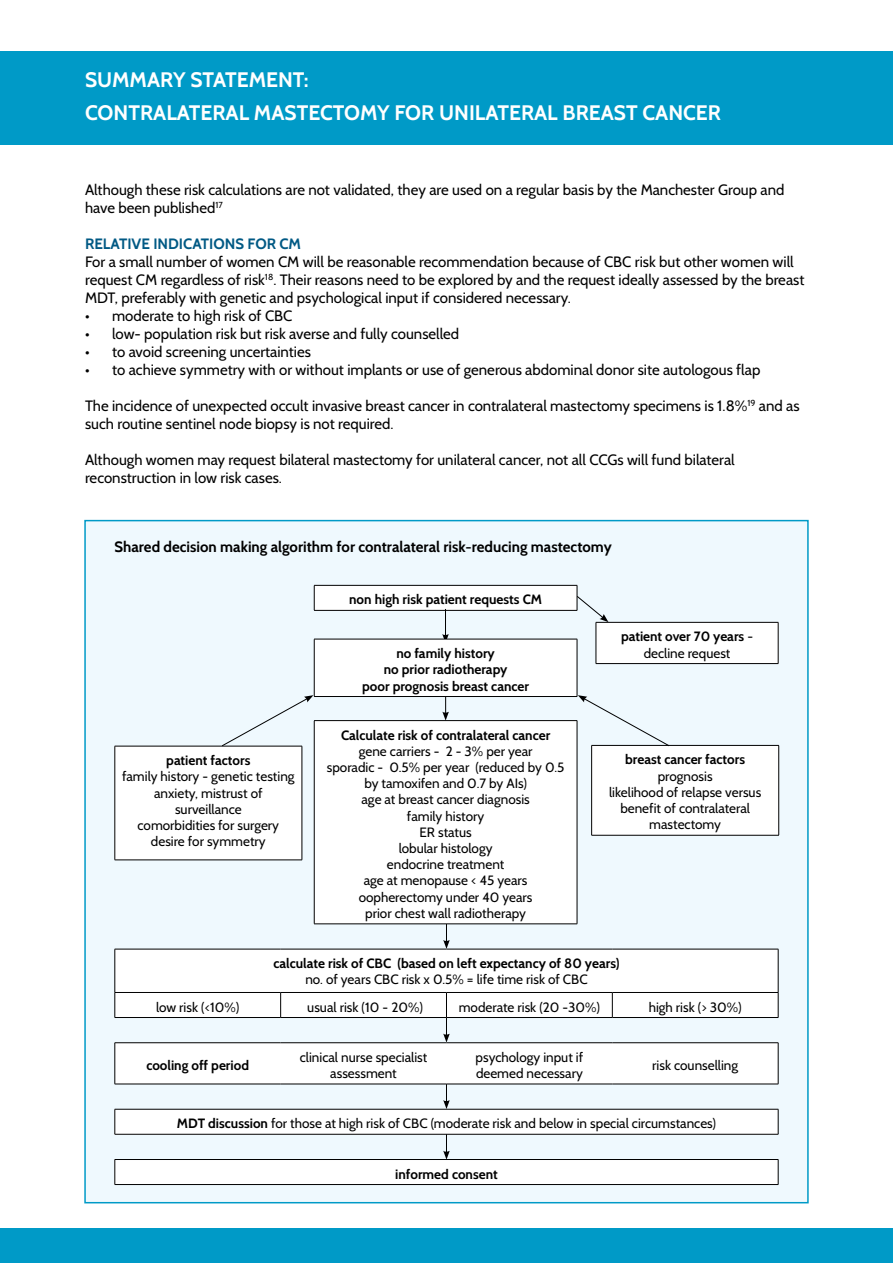
<style>
.page{position:relative;width:893px;height:1263px;background:#fff}
.page>*{position:absolute;margin:0;border:0;box-sizing:border-box;transform-origin:0 0}
.t1{font:700 21px/33.8px "Cabin";color:#fff}
.t2{font:15px/18px "Cabin";color:#000}
.t3{font:700 15px "Cabin";color:#000}
.t4{font:700 15px "Cabin";color:#005984}
.t5{font:13.5px/16.2px "Cabin";color:#000;text-align:center}
.t6{font:700 13.5px/16.2px "Cabin";color:#000;text-align:center}
.s1{font-weight:400}
.s2{font-weight:700}
</style>
<div class="page">
<div style="left:84px;top:520px;width:725px;height:683px;background:#eff9fe;border:2px solid #009ac7"></div>
<div style="left:314px;top:585px;width:263px;height:25px;background:#fff"></div>
<hr style="left:314px;top:585px;width:263px;height:1px;background:#000">
<svg style="left:314px;top:585px;width:1px;height:25px"></svg>
<hr style="left:314px;top:610px;width:263px;height:1px;background:#000">
<div style="left:596px;top:622px;width:182px;height:41px;background:#fff"></div>
<hr style="left:596px;top:622px;width:182px;height:1px;background:#000">
<hr style="left:596px;top:622px;width:1px;height:41px;background:#000">
<hr style="left:778px;top:622px;width:1px;height:41px;background:#000">
<hr style="left:596px;top:663px;width:182px;height:1px;background:#000">
<div style="left:314px;top:721px;width:263px;height:203px;background:#fff"></div>
<hr style="left:314px;top:720px;width:263px;height:1px;background:#000">
<hr style="left:314px;top:721px;width:1px;height:203px;background:#000">
<hr style="left:577px;top:721px;width:1px;height:203px;background:#000">
<hr style="left:314px;top:923px;width:263px;height:1px;background:#000">
<hr style="left:115px;top:1184px;width:663px;height:1px;background:#000">
<div style="left:0;top:51px;width:893px;height:94px;background:#009ac7"></div>
<svg style="left:442px;top:609px;width:7px;height:30px"></svg>
<svg style="left:577px;top:585px;width:31px;height:37px"></svg>
<svg style="left:442px;top:697px;width:7px;height:24px"></svg>
<svg style="left:115px;top:924px;width:664px;height:260px"></svg>
<div style="left:314px;top:639px;width:263px;height:57px;background:#fff"></div>
<hr style="left:314px;top:639px;width:263px;height:1px;background:#000">
<hr style="left:314px;top:639px;width:1px;height:57px;background:#000">
<hr style="left:577px;top:639px;width:1px;height:57px;background:#000">
<hr style="left:314px;top:696px;width:263px;height:1px;background:#000">
<div style="left:592px;top:745px;width:187px;height:90px;background:#fff"></div>
<hr style="left:591px;top:745px;width:188px;height:1px;background:#000">
<hr style="left:591px;top:746px;width:1px;height:89px;background:#000">
<hr style="left:778px;top:746px;width:1px;height:89px;background:#000">
<hr style="left:591px;top:835px;width:188px;height:1px;background:#000">
<div style="left:115px;top:746px;width:187px;height:114px;background:#fff"></div>
<hr style="left:115px;top:746px;width:187px;height:1px;background:#000">
<hr style="left:115px;top:746px;width:1px;height:114px;background:#000">
<hr style="left:302px;top:746px;width:1px;height:114px;background:#000">
<hr style="left:115px;top:860px;width:187px;height:1px;background:#000">
<svg style="left:222px;top:695px;width:91px;height:51px"></svg>
<svg style="left:578px;top:695px;width:92px;height:51px"></svg>
<div style="left:0;top:1229px;width:893px;height:34px;background:#009ac7"></div>
<h1 class="t1" style="left:85px;top:62px;width:276px">SUMMARY STATEMENT:<br>Con tralateral Mastectomy</h1>
<h1 class="t1" style="left:394px;top:96px;width:276px">for Uni lateral Breast Canc</h1>
<h1 class="t1" style="left:696px;top:96px;width:21px">er</h1>
<p class="t2" style="left:85px;top:181px;width:701px">Although these risk calculations are not validated, they are used on a regular basis by the Manchester Group and have been published<sup>17</sup></p>
<p class="t4" style="left:85px;top:235px;width:78px">Relative indica</p>
<p class="t4" style="left:201px;top:235px;width:18px">tions</p>
<p class="t4" style="left:248px;top:235px;width:55px">for CM</p>
<p class="t2" style="left:85px;top:253px;width:721px">For a small number of women CM will be reasonable recommendation because of CBC risk but other women will request CM regardless of risk<sup>18</sup>. Their reasons need to be explored by and the request ideally assessed by the breast<br>MDT, preferably with genetic and psychological input if considered necessary.</p>
<p class="t2" style="left:85px;top:307px;width:209px">• moderate to high risk of CBC</p>
<p class="t2" style="left:85px;top:325px;width:376px">• low- population risk but risk averse and fully counselled</p>
<p class="t2" style="left:85px;top:343px;width:227px">• to avoid screening uncertainties</p>
<p class="t2" style="left:85px;top:361px;width:677px">• to achieve symmetry with or without implants or use of generous abdominal donor site autologous flap</p>
<p class="t2" style="left:85px;top:397px;width:716px">The incidence of unexpected occult invasive breast cancer in contralateral mastectomy specimens is 1.8%<sup>19</sup> and as such routine sentinel node biopsy is not required.</p>
<p class="t2" style="left:85px;top:451px;width:651px">Although women may request bilateral mastectomy for unilateral cancer, not all CCGs will fund bilateral reconstruction in low risk cases.</p>
<p class="t3" style="left:115px;top:537px;width:499px">Shared decision making algorithm for contralateral risk-reducing mastectomy</p>
<p class="t6" style="left:349px;top:591px;width:194px">non high risk patient requests CM</p>
<p class="t6" style="left:362px;top:645px;width:168px">no family history<br>no prior radiotherapy<br>poor prognosis breast cancer</p>
<p class="t6" style="left:621px;top:628px;width:134px">patient over 70 years <span class="s1">- decline request</span></p>
<p class="t6" style="left:341px;top:727px;width:211px">Calculate risk of contralateral cancer</p>
<p class="t5" style="left:327px;top:743px;width:239px">gene carriers - 2 - 3% per year<br>sporadic - 0.5% per year (reduced by 0.5 by tamoxifen and 0.7 by AIs)<br>age at breast cancer diagnosis<br>family history<br>ER status<br>lobular histology<br>endocrine treatment<br>age at menopause &lt; 45 years oopherectomy under 40 years<br>prior chest wall radiotherapy</p>
<p class="t6" style="left:273px;top:955px;width:347px">calculate risk of CBC (based on left expectancy of 80 years)</p>
<p class="t5" style="left:305px;top:971px;width:284px">no. of years CBC risk x 0.5% = life time risk of CBC</p>
<p class="t6" style="left:625px;top:751px;width:121px">breast cancer factors</p>
<p class="t5" style="left:609px;top:768px;width:154px">prognosis<br>likelihood of relapse versus benefit of contralateral mastectomy</p>
<p class="t6" style="left:166px;top:752px;width:86px">patient factors</p>
<p class="t5" style="left:122px;top:768px;width:174px">family history - genetic testing anxiety, mistrust of surveillance<br>comorbidities for surgery desire for symmetry</p>
<p class="t5" style="left:156px;top:998px;width:85px">low risk (&lt;10%)</p>
<p class="t5" style="left:307px;top:998px;width:117px">usual risk (10 - 20%)</p>
<p class="t5" style="left:459px;top:998px;width:143px">moderate risk (20 -30%)</p>
<p class="t5" style="left:649px;top:998px;width:95px">high risk (&gt; 30%)</p>
<p class="t6" style="left:146px;top:1057px;width:104px">cooling off period</p>
<p class="t5" style="left:300px;top:1049px;width:129px">clinical nurse specialist assessment</p>
<p class="t5" style="left:476px;top:1049px;width:109px;text-align:left">psychology input if deemed necessary</p>
<p class="t5" style="left:652px;top:1057px;width:87px">risk counselling</p>
<p class="t5" style="left:177px;top:1115px;width:541px"><span class="s2">MDT discussion</span> for those at high risk of CBC (moderate risk and below in special circumstances)</p>
<p class="t6" style="left:395px;top:1166px;width:104px">informed consent</p>
</div>
